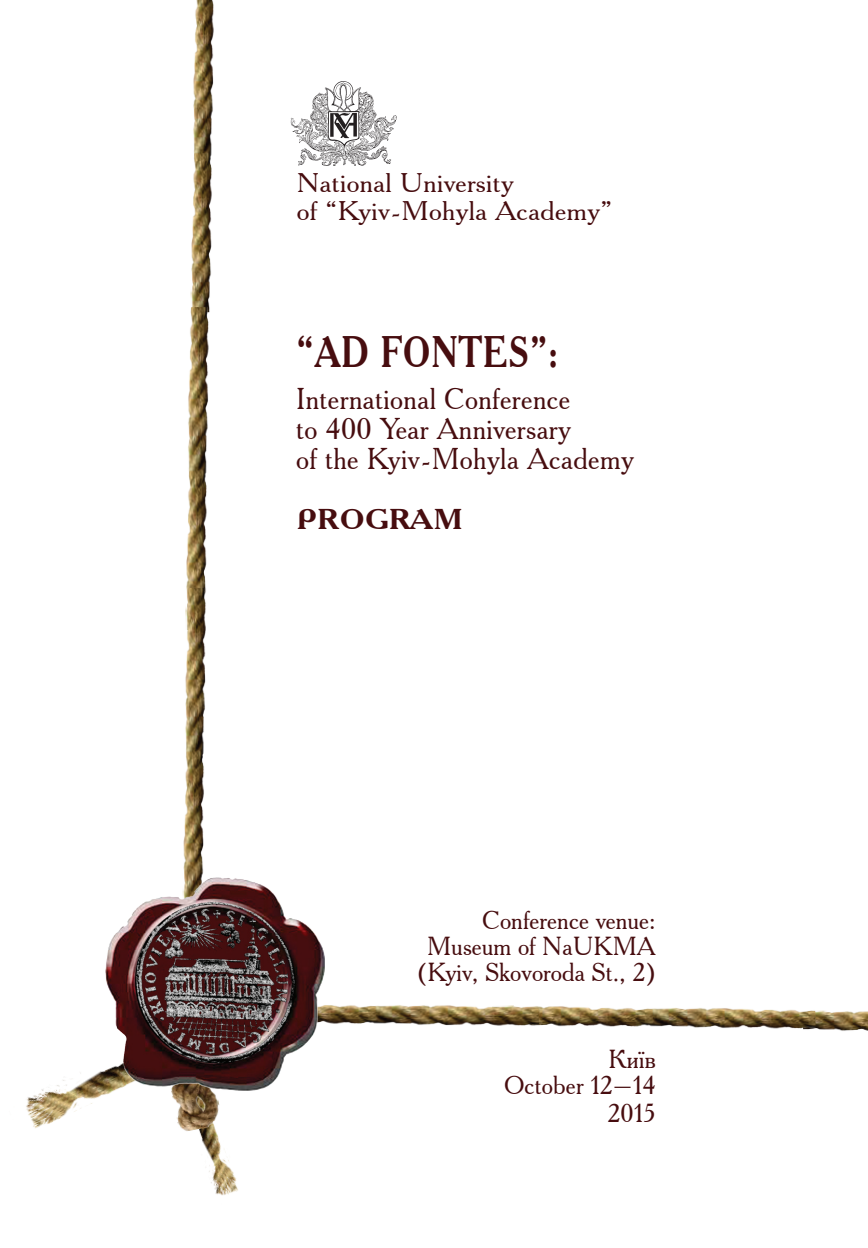
<style>
.page{position:relative;width:868px;height:1248px;background:#fff}
.page>*{position:absolute;margin:0;border:0;box-sizing:border-box;transform-origin:0 0}
.t1{font:700 44px "Academy C";letter-spacing:.02em;color:#470d0f;scale:.79 1}
.t2{font:30px/30px "Academy C";letter-spacing:.01em;color:#470d0f}
.t3{font:700 28.6px "Academy C";letter-spacing:.01em;color:#470d0f;scale:1.1 1}
.t4{font:26.8px/28px "Academy C";letter-spacing:.01em;color:#470d0f;scale:1.1 1}
.t5{font:26px/27px "Academy C";color:#470d0f;text-align:right}
</style>
<div class="page">
<img style="left:199px;top:1089px;width:46px;height:107px">
<img style="left:171px;top:1089px;width:52px;height:43px">
<img style="left:190px;top:0;width:24px;height:306px">
<img style="left:186px;top:306px;width:24px;height:281px">
<img style="left:183px;top:587px;width:23px;height:290px">
<img style="left:815px;top:1010px;width:52px;height:21px">
<img style="left:539px;top:1006px;width:276px;height:24px">
<img style="left:325px;top:1005px;width:214px;height:21px">
<img style="left:26px;top:1070px;width:92px;height:58px">
<img style="left:106px;top:877px;width:219px;height:212px">
<img style="left:290px;top:82px;width:107px;height:84px">
<p class="t4" style="left:297px;top:168px;width:288px">National University<br>of “Kyiv-Mohyla Academy”</p>
<h1 class="t1" style="left:296px;top:323px;width:333px">“AD FONTES”:</h1>
<p class="t2" style="left:296px;top:383px;width:339px">International Conference<br>to 400 Year Anniversary<br>of the Kyiv-Mohyla Academy</p>
<p class="t3" style="left:297px;top:500px;width:152px">PROGRAM</p>
<p class="t5" style="left:417px;top:906px;width:240px;line-height:26px">Conference venue:<br>Museum of NaUKMA (Kyiv, Skovoroda St., 2)</p>
<p class="t5" style="left:504px;top:1044px;width:153px">Київ<br>October 12–14<br>2015</p>
</div>
